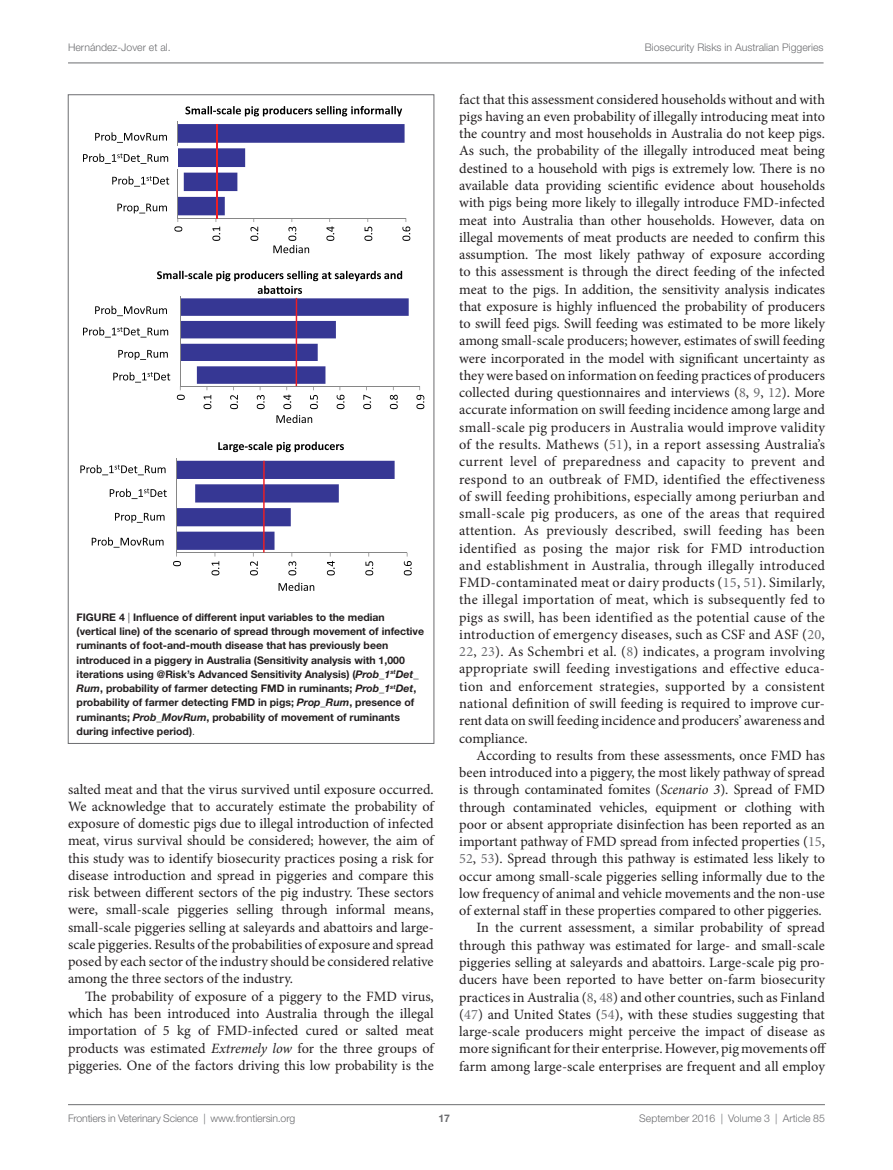
<style>
.page{position:relative;width:893px;height:1170px;background:#fff}
.page>*{position:absolute;margin:0;border:0;box-sizing:border-box;transform-origin:0 0}
.t1{font:14.25px/17.2px "Minion Pro";color:#231f20;text-align:justify}
.t2{font:700 10.5px/14.2px "Helvetica Neue LT Std";color:#231f20}
.t3{font:300 10.5px "Helvetica Neue LT Std";color:#6c6d70}
.t4{font:700 10.5px "Helvetica Neue LT Std";color:#6c6d70}
.s1{font-weight:300}
.s2{font-style:italic}
.s3{color:#6c6d70}
</style>
<div class="page">
<hr style="left:180px;top:386px;width:240px;height:1px;background:#868686">
<svg style="left:416px;top:387px;width:8px;height:22px"></svg>
<hr style="left:177px;top:121px;width:1px;height:97px;background:#868686">
<svg style="left:185px;top:106px;width:217px;height:10px"></svg>
<hr style="left:177px;top:552px;width:230px;height:1px;background:#868686">
<hr style="left:176px;top:458px;width:1px;height:94px;background:#868686">
<svg style="left:173px;top:460px;width:222px;height:115px"></svg>
<svg style="left:404px;top:552px;width:8px;height:23px"></svg>
<svg style="left:279px;top:582px;width:35px;height:9px"></svg>
<svg style="left:218px;top:441px;width:126px;height:11px"></svg>
<hr style="left:263px;top:460px;width:2px;height:92px;background:#ec1e24">
<svg style="left:83px;top:124px;width:327px;height:129px"></svg>
<svg style="left:83px;top:271px;width:326px;height:152px"></svg>
<div style="left:78px;top:458px;width:97px;height:22px;background:#fff"></div>
<svg style="left:80px;top:465px;width:86px;height:10px"></svg>
<div style="left:87px;top:481px;width:88px;height:22px;background:#fff"></div>
<svg style="left:109px;top:488px;width:58px;height:11px"></svg>
<div style="left:107px;top:505px;width:68px;height:22px;background:#fff"></div>
<svg style="left:115px;top:513px;width:50px;height:9px"></svg>
<svg style="left:92px;top:537px;width:72px;height:10px"></svg>
<hr style="left:68px;top:1104px;width:757px;height:1px;background:#6c6d70">
<hr style="left:68px;top:63px;width:755px;height:1px;background:#6c6d70">
<p class="t3" style="left:68px;top:41px;width:104px">Hernández-Jover et al.</p>
<p class="t3" style="left:645px;top:41px;width:180px">Biosecurity Risks in Australian Piggeries</p>
<p class="t2" style="left:77px;top:609px;width:349px">FIG URE 4 <span class="s1">|</span> Influence of different input variables to the median (vertical line) of the scenario of spread through movement of infective ruminants of foot-and-mouth disease that has previously been introduced in a piggery in Australia (Sensitivity analysis with 1,000 iterations using @Risk’s Advanced Sensitivity Analysis) (<span class="s2">Prob_1</span><sup>st</sup><span class="s2">Det_ Rum</span>, probability of farmer detecting FMD in ruminants; <span class="s2">Prob_1</span><sup>st</sup><span class="s2">Det</span>, probability of farmer detecting FMD in pigs; <span class="s2">Prop_Rum</span>, presence of ruminants; <span class="s2">Prob_MovRum</span>, probability of movement of ruminants during infective period)<span class="s1">.</span></p>
<p class="t1" style="left:68px;top:780px;width:367px">salted meat and that the virus survived until exposure occurred.<br>We acknowledge that to accurately estimate the probability of exposure of domestic pigs due to illegal introduction of infected meat, virus survival should be considered; however, the aim of this study was to identify biosecurity practices posing a risk for disease introduction and spread in piggeries and compare this risk between different sectors of the pig industry. These sectors were, small-scale piggeries selling through informal means, small-scale piggeries selling at saleyards and abattoirs and large&shy;scale piggeries. Results of the probabilities of exposure and spread posed by each sector of the industry should be considered relative among the three sectors of the industry.</p>
<p class="t1" style="left:68px;top:987px;width:367px;text-indent:17px">The probability of exposure of a piggery to the FMD virus, which has been introduced into Australia through the illegal importation of 5 kg of FMD-infected cured or salted meat products was estimated <span class="s2">Extremely low</span> for the three groups of piggeries. One of the factors driving this low probability is the</p>
<p class="t1" style="left:459px;top:91px;width:367px">fact that this assessment considered households without and with pigs having an even probability of illegally introducing meat into the country and most households in Australia do not keep pigs.<br>As such, the probability of the illegally introduced meat being destined to a household with pigs is extremely low. There is no available data providing scientific evidence about households with pigs being more likely to illegally introduce FMD-infected meat into Australia than other households. However, data on illegal movements of meat products are needed to confirm this assumption. The most likely pathway of exposure according to this assessment is through the direct feeding of the infected meat to the pigs. In addition, the sensitivity analysis indicates that exposure is highly influenced the probability of producers to swill feed pigs. Swill feeding was estimated to be more likely among small-scale producers; however, estimates of swill feeding were incorporated in the model with significant uncertainty as they were based on information on feeding practices of producers collected during questionnaires and interviews (<span class="s3">8</span>, <span class="s3">9</span>, <span class="s3">12</span>). More accurate information on swill feeding incidence among large and small-scale pig producers in Australia would improve validity of the results. Mathews (<span class="s3">51</span>), in a report assessing Australia’s current level of preparedness and capacity to prevent and respond to an outbreak of FMD, identified the effectiveness of swill feeding prohibitions, especially among periurban and small-scale pig producers, as one of the areas that required attention. As previously described, swill feeding has been identified as posing the major risk for FMD introduction and establishment in Australia, through illegally introduced FMD-contaminated meat or dairy products (<span class="s3">15</span>, <span class="s3">51</span>). Similarly, the illegal importation of meat, which is subsequently fed to pigs as swill, has been identified as the potential cause of the introduction of emergency diseases, such as CSF and ASF (<span class="s3">20</span>, <span class="s3">22</span>, <span class="s3">23</span>). As Schembri et al. (<span class="s3">8</span>) indicates, a program involving appropriate swill feeding investigations and effective educa&shy;tion and enforcement strategies, supported by a consistent national definition of swill feeding is required to improve cur&shy;rent data on swill feeding incidence and producers’ awareness and compliance.</p>
<p class="t1" style="left:476px;top:746px;width:350px">According to results from these assessments, once FMD has</p>
<p class="t1" style="left:459px;top:764px;width:367px">been introduced into a piggery, the most likely pathway of spread</p>
<p class="t1" style="left:459px;top:781px;width:367px">is through contaminated fomites (<span class="s2">Scenario 3</span>). Spread of FMD</p>
<p class="t1" style="left:459px;top:798px;width:367px">through contaminated vehicles, equipment or clothing with</p>
<p class="t1" style="left:459px;top:815px;width:367px">poor or absent appropriate disinfection has been reported as an</p>
<p class="t1" style="left:459px;top:833px;width:367px">important pathway of FMD spread from infected properties (<span class="s3">15</span>,</p>
<p class="t1" style="left:459px;top:850px;width:367px"><span class="s3">52</span>, <span class="s3">53</span>). Spread through this pathway is estimated less likely to</p>
<p class="t1" style="left:459px;top:867px;width:367px">occur among small-scale piggeries selling informally due to the</p>
<p class="t1" style="left:459px;top:884px;width:367px">low frequency of animal and vehicle movements and the non-use</p>
<p class="t1" style="left:459px;top:902px;width:364px">of external staff in these properties compared to other piggeries.</p>
<p class="t1" style="left:476px;top:919px;width:350px">In the current assessment, a similar probability of spread</p>
<p class="t1" style="left:459px;top:936px;width:367px">through this pathway was estimated for large- and small-scale</p>
<p class="t1" style="left:459px;top:953px;width:367px">piggeries selling at saleyards and abattoirs. Large-scale pig pro-</p>
<p class="t1" style="left:459px;top:971px;width:367px">ducers have been reported to have better on-farm biosecurity</p>
<p class="t1" style="left:459px;top:988px;width:367px">practices in Australia (<span class="s3">8</span>, <span class="s3">48</span>) and other countries, such as Finland</p>
<p class="t1" style="left:459px;top:1005px;width:367px">(<span class="s3">47</span>) and United States (<span class="s3">54</span>), with these studies suggesting that</p>
<p class="t1" style="left:459px;top:1022px;width:367px">large-scale producers might perceive the impact of disease as</p>
<p class="t1" style="left:459px;top:1040px;width:369px">more significant for their enterprise. However, pig movements off</p>
<p class="t1" style="left:459px;top:1057px;width:367px">farm among large-scale enterprises are frequent and all employ</p>
<p class="t3" style="left:68px;top:1111px;width:229px">Frontiers in Veterinary Science | www.frontiersin.org</p>
<p class="t3" style="left:639px;top:1111px;width:187px">September 2016 | Volume 3 | Article 85</p>
<p class="t4" style="left:439px;top:1111px;width:13px">17</p>
</div>
